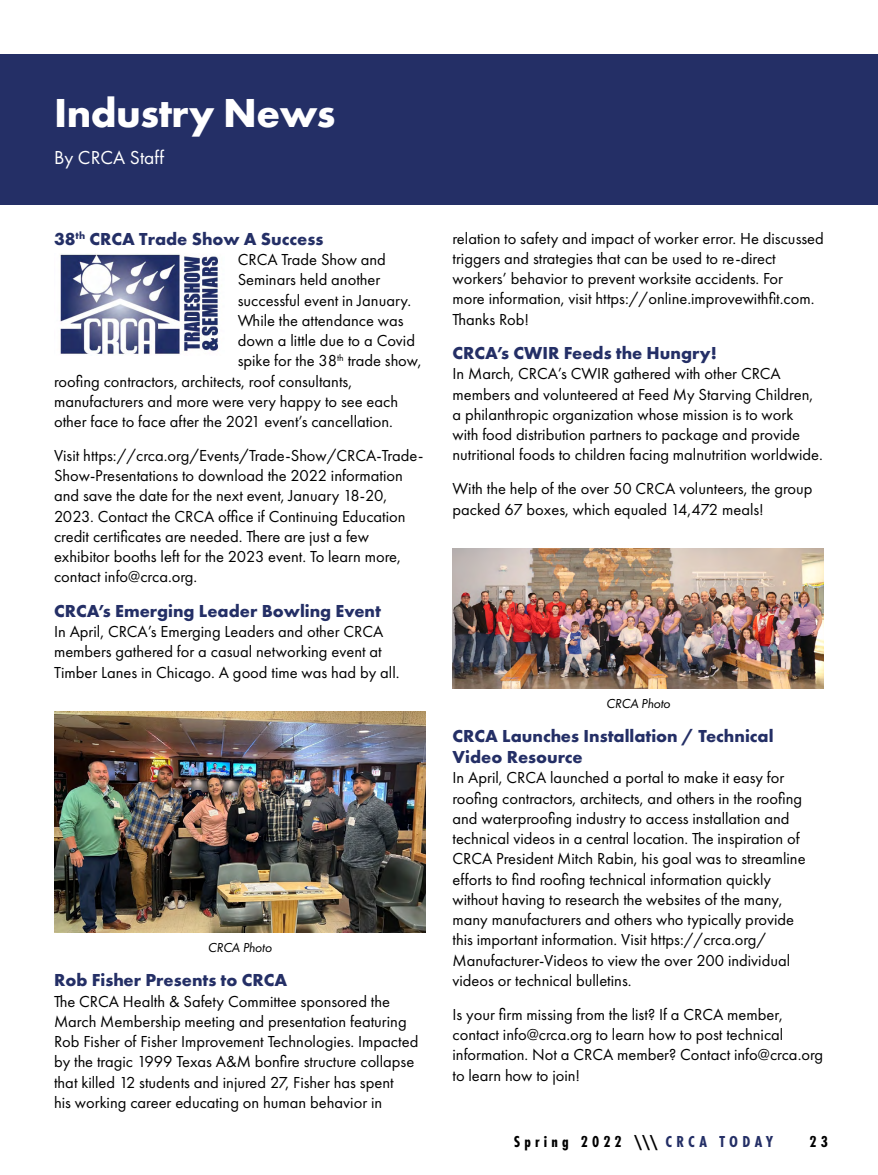
<style>
.page{position:relative;width:878px;height:1175px;background:#fff}
.page>*{position:absolute;margin:0;border:0;box-sizing:border-box;transform-origin:0 0}
.Article_Titles{font:700 42px "Futura PT";letter-spacing:-.015em;color:#fff}
.Article_Author{font:19.5px "Futura PT";color:#fff}
.t1{font:700 18px/21px "Futura PT";color:#242f66}
.Body_Text{font:16.5px/20.2px "Futura PT";color:#000}
.t2{font:700 16.5px "Futura PT Cond";letter-spacing:.25em;color:#000}
.Photo_Caption{font:italic 13.5px "Futura PT";letter-spacing:-.01em;color:#000}
.s1{color:#242f66}
</style>
<div class="page">
<div style="left:0;top:54px;width:878px;height:150px;background:#242f66"></div>
<img style="left:60px;top:254px;width:159px;height:101px">
<img style="left:54px;top:711px;width:371px;height:221px">
<img style="left:452px;top:548px;width:372px;height:141px">
<p class="Article_Titles" style="left:54px;top:85px;width:283px">Industry News</p>
<p class="Article_Author" style="left:54px;top:145px;width:112px">By CRCA Staff</p>
<h1 class="t1" style="left:54px;top:228px;width:271px">38<sup>th</sup> CRCA Trade Show A Success</h1>
<p class="Body_Text" style="left:238px;top:249px;width:150px">CRCA Trade Show and</p>
<p class="Body_Text" style="left:238px;top:269px;width:144px">Seminars held another</p>
<p class="Body_Text" style="left:238px;top:290px;width:175px">successful event in January.</p>
<p class="Body_Text" style="left:238px;top:310px;width:167px">While the attendance was</p>
<p class="Body_Text" style="left:238px;top:330px;width:179px">down a little due to a Covid</p>
<p class="Body_Text" style="left:238px;top:350px;width:185px">spike for the 38<sup>th</sup> trade show,</p>
<p class="Body_Text" style="left:54px;top:371px;width:299px">roofing contractors, architects, roof consultants,</p>
<p class="Body_Text" style="left:54px;top:391px;width:346px">manufacturers and more were very happy to see each</p>
<p class="Body_Text" style="left:54px;top:411px;width:340px">other face to face after the 2021 event’s cancellation.</p>
<p class="Body_Text" style="left:54px;top:445px;width:371px">Visit https://crca.org/Events/Trade-Show/CRCA-Trade-Show-Presentations to download the 2022 information and save the date for the next event, January 18-20, 2023. Contact the CRCA office if Continuing Education credit certificates are needed. There are just a few exhibitor booths left for the 2023 event. To learn more, contact info@crca.org.</p>
<h1 class="t1" style="left:54px;top:600px;width:328px">CRCA’s Emerging Leader Bowling Event</h1>
<p class="Body_Text" style="left:54px;top:621px;width:347px">In April, CRCA’s Emerging Leaders and other CRCA members gathered for a casual networking event at<br>Timber Lanes in Chicago. A good time was had by all.</p>
<p class="Photo_Caption" style="left:208px;top:939px;width:66px">CRCA Photo</p>
<h1 class="t1" style="left:54px;top:969px;width:234px">Rob Fisher Presents to CRCA</h1>
<p class="Body_Text" style="left:54px;top:991px;width:366px">The CRCA Health &amp; Safety Committee sponsored the March Membership meeting and presentation featuring Rob Fisher of Fisher Improvement Technologies. Impacted by the tragic 1999 Texas A&amp;M bonfire structure collapse that killed 12 students and injured 27, Fisher has spent<br>his working career educating on human behavior in</p>
<p class="Body_Text" style="left:452px;top:228px;width:373px">relation to safety and impact of worker error. He discussed triggers and strategies that can be used to re-direct workers’ behavior to prevent worksite accidents. For<br>more information, visit https://online.improvewithfit.com.<br>Thanks Rob!</p>
<h1 class="t1" style="left:452px;top:342px;width:266px">CRCA’s CWIR Feeds the Hungry!</h1>
<p class="Body_Text" style="left:452px;top:364px;width:372px">In March, CRCA’s CWIR gathered with other CRCA members and volunteered at Feed My Starving Children, a philanthropic organization whose mission is to work with food distribution partners to package and provide nutritional foods to children facing malnutrition worldwide.</p>
<p class="Body_Text" style="left:452px;top:478px;width:361px">With the help of the over 50 CRCA volunteers, the group packed 67 boxes, which equaled 14,472 meals!</p>
<p class="Photo_Caption" style="left:606px;top:695px;width:66px">CRCA Photo</p>
<h1 class="t1" style="left:452px;top:725px;width:322px">CRCA Launches Installation / Technical<br>Video Resource</h1>
<p class="Body_Text" style="left:452px;top:767px;width:354px">In April, CRCA launched a portal to make it easy for roofing contractors, architects, and others in the roofing and waterproofing industry to access installation and technical videos in a central location. The inspiration of CRCA President Mitch Rabin, his goal was to streamline efforts to find roofing technical information quickly without having to research the websites of the many, many manufacturers and others who typically provide this important information. Visit https://crca.org/ Manufacturer-Videos to view the over 200 individual videos or technical bulletins.</p>
<p class="Body_Text" style="left:452px;top:1004px;width:372px">Is your firm missing from the list? If a CRCA member, contact info@crca.org to learn how to post technical information. Not a CRCA member? Contact info@crca.org to learn how to join!</p>
<p class="t2" style="left:514px;top:1131px;width:261px">Spring 2022 \\\ <span class="s1">CRCA TODAY</span></p>
<p class="t2" style="left:809px;top:1131px;width:20px">23</p>
</div>
